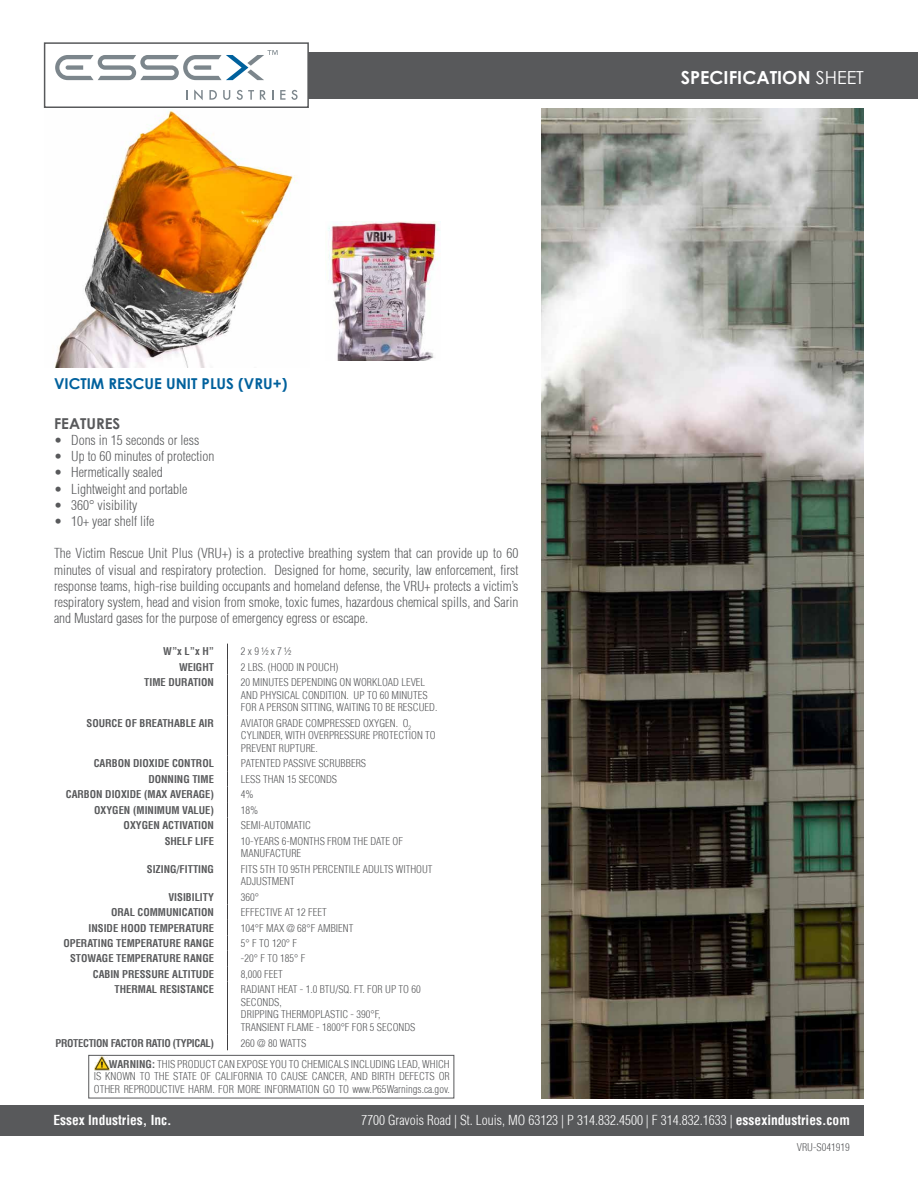
<style>
.page{position:relative;width:918px;height:1188px;background:#fff}
.page>*{position:absolute;margin:0;border:0;box-sizing:border-box;transform-origin:0 0}
.t1{font:700 18px "Century Gothic";color:#fff}
.t2{font:700 15px "Century Gothic";color:#00619d}
.t3{font:700 15px "Century Gothic";color:#58595b}
.t4{font:300 condensed 13.5px/16.2px "Helvetica";color:#58595b;text-align:justify}
.t5{font:300 condensed 13.5px "Helvetica";color:#fff}
.t6{font:700 condensed 13.5px "Helvetica";color:#fff}
.t7{font:300 condensed 10.5px/12.6px "Helvetica";color:#58595b}
.t8{font:700 condensed 10.5px "Helvetica";color:#58595b}
.t9{font:700 condensed 10.5px "Helvetica";letter-spacing:-.03em;color:#58595b}
.s1{font-weight:700}
.s2{font-weight:400}
</style>
<div class="page">
<div style="left:309px;top:52px;width:609px;height:47px;background:#58595b"></div>
<svg style="left:194px;top:89px;width:9px;height:11px"></svg>
<svg style="left:209px;top:90px;width:8px;height:10px"></svg>
<svg style="left:223px;top:90px;width:7px;height:10px"></svg>
<svg style="left:237px;top:90px;width:17px;height:10px"></svg>
<svg style="left:260px;top:90px;width:6px;height:10px"></svg>
<svg style="left:280px;top:90px;width:18px;height:10px"></svg>
<svg style="left:55px;top:50px;width:223px;height:30px"></svg>
<div style="left:44px;top:42px;width:265px;height:66px;border:2px solid #58595b"></div>
<div style="left:0;top:1105px;width:864px;height:31px;background:#58595b"></div>
<img style="left:55px;top:110px;width:243px;height:258px">
<img style="left:328px;top:222px;width:112px;height:139px">
<img style="left:542px;top:109px;width:322px;height:989px">
<svg style="left:227px;top:644px;width:1px;height:30px"></svg>
<hr style="left:227px;top:674px;width:1px;height:41px;background:#414042">
<hr style="left:227px;top:715px;width:1px;height:41px;background:#414042">
<svg style="left:227px;top:756px;width:1px;height:226px"></svg>
<hr style="left:227px;top:982px;width:1px;height:53px;background:#414042">
<svg style="left:227px;top:1035px;width:1px;height:15px"></svg>
<img style="left:94px;top:1057px;width:15px;height:14px">
<div style="left:89px;top:1055px;width:365px;height:43px;border:1px solid #58595b"></div>
<h2 class="t2" style="left:54px;top:374px;width:235px">VICTIM RESCUE UNIT PLUS (VRU+)</h2>
<h2 class="t3" style="left:54px;top:414px;width:68px">FEATURES</h2>
<p class="t4" style="left:54px;top:432px;width:147px">• Dons in 15 seconds or less</p>
<p class="t4" style="left:54px;top:448px;width:162px">• Up to 60 minutes of protection</p>
<p class="t4" style="left:54px;top:464px;width:110px">• Hermetically sealed</p>
<p class="t4" style="left:54px;top:481px;width:135px">• Lightweight and portable</p>
<p class="t4" style="left:54px;top:497px;width:85px">• 360° visibility</p>
<p class="t4" style="left:54px;top:513px;width:102px">• 10+ year shelf life</p>
<p class="t4" style="left:54px;top:545px;width:466px">The Victim Rescue Unit Plus (VRU+) is a protective breathing system that can provide up to 60 minutes of visual and respiratory protection. Designed for home, security, law enforcement, first response teams, high-rise building occupants and homeland defense, the VRU+ protects a victim’s respiratory system, head and vision from smoke, toxic fumes, hazardous chemical spills, and Sarin and Mustard gases for the purpose of emergency egress or escape.</p>
<p class="t8" style="left:163px;top:645px;width:52px">W”x L”x H”</p>
<p class="t7" style="left:241px;top:645px;width:52px">2 x 9 ½ x 7 ½</p>
<p class="t8" style="left:179px;top:660px;width:36px">WEIGHT</p>
<p class="t7" style="left:241px;top:661px;width:99px">2 LBS. (HOOD IN POUCH)</p>
<p class="t8" style="left:144px;top:676px;width:71px">TIME DURATION</p>
<p class="t7" style="left:241px;top:676px;width:198px">20 MINUTES DEPENDING ON WORKLOAD LEVEL<br>AND PHYSICAL CONDITION. UP TO 60 MINUTES<br>FOR A PERSON SITTING, WAITING TO BE RESCUED.</p>
<p class="t8" style="left:87px;top:716px;width:129px">SOURCE OF BREATHABLE AIR</p>
<p class="t7" style="left:241px;top:717px;width:196px">AVIATOR GRADE COMPRESSED OXYGEN. O<sub>2<br></sub>CYLINDER, WITH OVERPRESSURE PROTECTION TO<br>PREVENT RUPTURE.</p>
<p class="t8" style="left:94px;top:757px;width:122px">CARBON DIOXIDE CONTROL</p>
<p class="t7" style="left:241px;top:757px;width:127px">PATENTED PASSIVE SCRUBBERS</p>
<p class="t8" style="left:148px;top:772px;width:67px">DONNING TIME</p>
<p class="t7" style="left:241px;top:773px;width:98px">LESS THAN 15 SECONDS</p>
<p class="t8" style="left:66px;top:788px;width:150px">CARBON DIOXIDE (MAX AVERAGE)</p>
<p class="t7" style="left:241px;top:788px;width:14px">4%</p>
<p class="t8" style="left:94px;top:803px;width:121px">OXYGEN (MINIMUM VALUE)</p>
<p class="t7" style="left:241px;top:804px;width:19px">18%</p>
<p class="t8" style="left:124px;top:819px;width:92px">OXYGEN ACTIVATION</p>
<p class="t7" style="left:241px;top:819px;width:71px">SEMI-AUTOMATIC</p>
<p class="t8" style="left:165px;top:834px;width:51px">SHELF LIFE</p>
<p class="t7" style="left:241px;top:834px;width:164px">10-YEARS 6-MONTHS FROM THE DATE OF<br>MANUFACTURE</p>
<p class="t8" style="left:147px;top:862px;width:69px">SIZING/FITTING</p>
<p class="t7" style="left:241px;top:862px;width:193px">FITS 5TH TO 95TH PERCENTILE ADULTS WITHOUT<br>ADJUSTMENT</p>
<p class="t8" style="left:168px;top:890px;width:47px">VISIBILITY</p>
<p class="t7" style="left:241px;top:890px;width:20px">360°</p>
<p class="t8" style="left:111px;top:906px;width:104px">ORAL COMMUNICATION</p>
<p class="t7" style="left:241px;top:906px;width:87px">EFFECTIVE AT 12 FEET</p>
<p class="t8" style="left:89px;top:921px;width:127px">INSIDE HOOD TEMPERATURE</p>
<p class="t7" style="left:241px;top:921px;width:114px">104°F MAX @ 68°F AMBIENT</p>
<p class="t8" style="left:63px;top:937px;width:152px">OPERATING TEMPERATURE RANGE</p>
<p class="t7" style="left:241px;top:937px;width:58px">5° F TO 120° F</p>
<p class="t8" style="left:70px;top:952px;width:145px">STOWAGE TEMPERATURE RANGE</p>
<p class="t7" style="left:241px;top:952px;width:66px">-20° F TO 185° F</p>
<p class="t8" style="left:93px;top:967px;width:123px">CABIN PRESSURE ALTITUDE</p>
<p class="t7" style="left:241px;top:968px;width:43px">8,000 FEET</p>
<p class="t8" style="left:115px;top:983px;width:101px">THERMAL RESISTANCE</p>
<p class="t7" style="left:241px;top:983px;width:181px">RADIANT HEAT - 1.0 BTU/SQ. FT. FOR UP TO 60<br>SECONDS,<br>DRIPPING THERMOPLASTIC - 390°F,<br>TRANSIENT FLAME - 1800°F FOR 5 SECONDS</p>
<p class="t9" style="left:56px;top:1036px;width:160px">PROTECTION FACTOR RATIO (TYPICAL)</p>
<p class="t7" style="left:109px;top:1032px;width:343px;line-height:21px;text-indent:132px">260 @ 80 WATTS<br><span class="s1">WARNING:</span> THIS PRODUCT CAN EXPOSE YOU TO CHEMICALS INCLUDING LEAD, WHICH</p>
<p class="t7" style="left:94px;top:1070px;width:358px">IS KNOWN TO THE STATE OF CALIFORNIA TO CAUSE CANCER, AND BIRTH DEFECTS OR<br>OTHER REPRODUCTIVE HARM. FOR MORE INFORMATION GO TO www.P65Warnings.ca.gov.</p>
<h1 class="t1" style="left:681px;top:66px;width:185px">SPECIFICATION <span class="s2">SHEET</span></h1>
<p class="t6" style="left:53px;top:1112px;width:120px">Essex Industries, Inc.</p>
<p class="t5" style="left:361px;top:1112px;width:490px">7700 Gravois Road | St. Louis, MO 63123 | P 314.832.4500 | F 314.832.1633 | <span class="s1">essexindustries.com</span></p>
<p class="t7" style="left:797px;top:1141px;width:55px">VRU-S041919</p>
</div>
